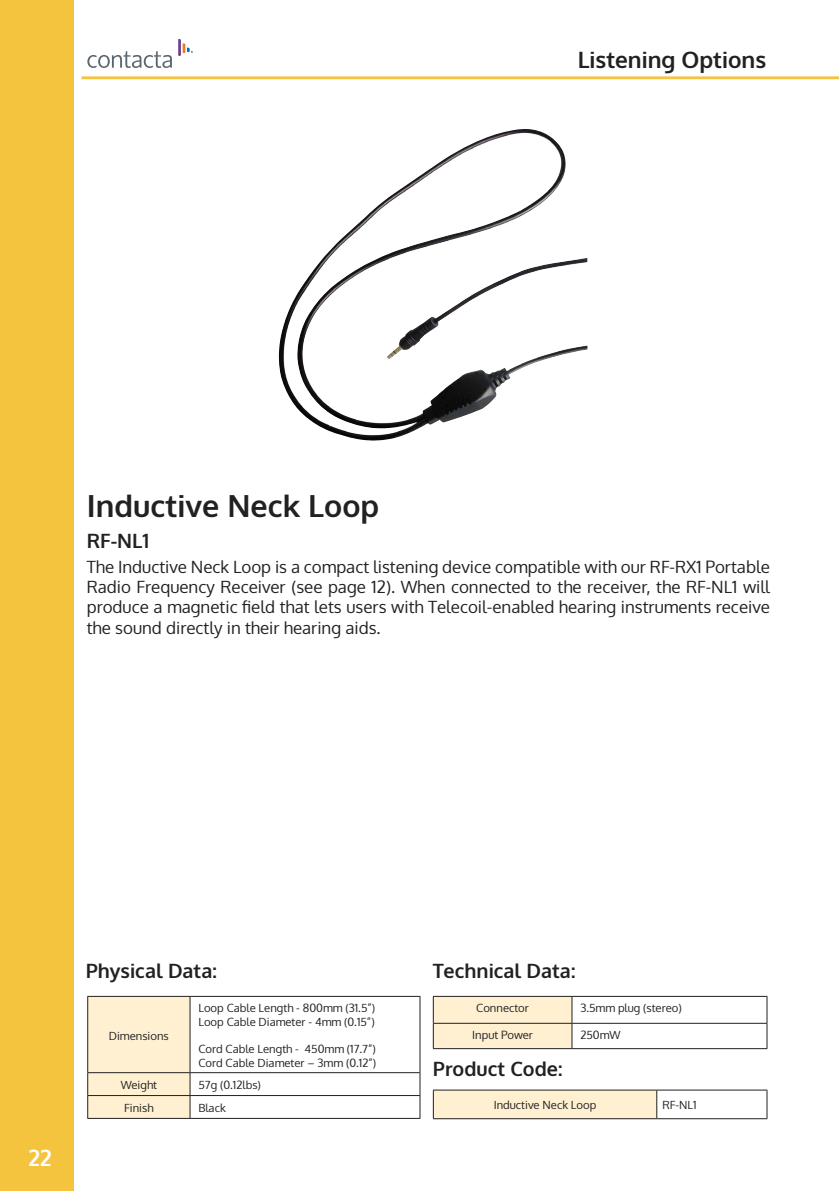
<style>
.page{position:relative;width:840px;height:1191px;background:#fff}
.page>*{position:absolute;margin:0;border:0;box-sizing:border-box;transform-origin:0 0}
.t1{font:700 30.4px "Oxygen";color:#222121}
.t2{font:700 22.6px "Oxygen";color:#222121}
.t3{font:700 22.6px "Oxygen";color:#fff}
.t4{font:700 19.8px "Oxygen";color:#222121}
.t5{font:17px/20.2px "Oxygen";color:#222121;text-align:justify}
.t6{font:11.2px "Oxygen";color:#222121}
</style>
<div class="page">
<div style="left:0;top:0;width:73px;height:1191px;background:#f5c43e"></div>
<hr style="left:81px;top:76px;width:757px;height:3px;background:#f5c43e">
<img style="left:278px;top:129px;width:309px;height:312px">
<hr style="left:432px;top:1048px;width:139px;height:1px;background:#222121">
<hr style="left:571px;top:996px;width:195px;height:1px;background:#222121">
<hr style="left:571px;top:1023px;width:195px;height:1px;background:#222121">
<svg style="left:432px;top:996px;width:140px;height:52px"></svg>
<svg style="left:766px;top:996px;width:1px;height:52px"></svg>
<hr style="left:571px;top:1048px;width:195px;height:1px;background:#222121">
<hr style="left:190px;top:996px;width:230px;height:1px;background:#222121">
<hr style="left:419px;top:996px;width:1px;height:76px;background:#222121">
<hr style="left:190px;top:1072px;width:230px;height:1px;background:#222121">
<svg style="left:87px;top:996px;width:103px;height:122px"></svg>
<hr style="left:190px;top:1095px;width:230px;height:1px;background:#222121">
<svg style="left:419px;top:1073px;width:1px;height:45px"></svg>
<hr style="left:87px;top:1118px;width:103px;height:1px;background:#222121">
<hr style="left:190px;top:1118px;width:230px;height:1px;background:#222121">
<div style="left:433px;top:1090px;width:223px;height:28px;background:#fef0d1"></div>
<hr style="left:433px;top:1089px;width:223px;height:1px;background:#222121">
<svg style="left:433px;top:1090px;width:1px;height:28px"></svg>
<hr style="left:656px;top:1089px;width:110px;height:1px;background:#222121">
<svg style="left:656px;top:1090px;width:1px;height:28px"></svg>
<svg style="left:766px;top:1090px;width:1px;height:28px"></svg>
<hr style="left:433px;top:1118px;width:223px;height:1px;background:#222121">
<hr style="left:656px;top:1118px;width:110px;height:1px;background:#222121">
<svg style="left:87px;top:51px;width:85px;height:17px"></svg>
<svg style="left:178px;top:39px;width:15px;height:17px"></svg>
<p class="t2" style="left:577px;top:46px;width:190px">Listening Options</p>
<p class="t1" style="left:87px;top:487px;width:294px">Inductive Neck Loop</p>
<p class="t5" style="left:87px;top:556px;width:684px">The Inductive Neck Loop is a compact listening device compatible with our RF-RX1 Portable Radio Frequency Receiver (see page 12). When connected to the receiver, the RF-NL1 will produce a magnetic field that lets users with Telecoil-enabled hearing instruments receive the sound directly in their hearing aids.</p>
<p class="t4" style="left:87px;top:529px;width:64px">RF-NL1</p>
<p class="t3" style="left:28px;top:1143px;width:25px">22</p>
<p class="t4" style="left:86px;top:958px;width:132px">Physical Data:</p>
<p class="t4" style="left:432px;top:958px;width:144px">Technical Data:</p>
<p class="t6" style="left:476px;top:1000px;width:54px">Connector</p>
<p class="t6" style="left:580px;top:1000px;width:103px">3.5mm plug (stereo)</p>
<p class="t6" style="left:198px;top:1000px;width:178px">Loop Cable Length - 800mm (31.5”)</p>
<p class="t6" style="left:198px;top:1014px;width:178px">Loop Cable Diameter - 4mm (0.15”)</p>
<p class="t6" style="left:198px;top:1041px;width:179px">Cord Cable Length - 450mm (17.7”)</p>
<p class="t6" style="left:198px;top:1055px;width:179px">Cord Cable Diameter – 3mm (0.12”)</p>
<p class="t6" style="left:109px;top:1027px;width:61px">Dimensions</p>
<p class="t6" style="left:472px;top:1027px;width:62px">Input Power</p>
<p class="t6" style="left:580px;top:1027px;width:42px">250mW</p>
<p class="t4" style="left:433px;top:1056px;width:131px">Product Code:</p>
<p class="t6" style="left:121px;top:1077px;width:38px">Weight</p>
<p class="t6" style="left:198px;top:1077px;width:64px">57g (0.12lbs)</p>
<p class="t6" style="left:124px;top:1100px;width:31px">Finish</p>
<p class="t6" style="left:198px;top:1100px;width:29px">Black</p>
<p class="t6" style="left:493px;top:1097px;width:104px">Inductive Neck Loop</p>
<p class="t6" style="left:662px;top:1097px;width:36px">RF-NL1</p>
</div>
